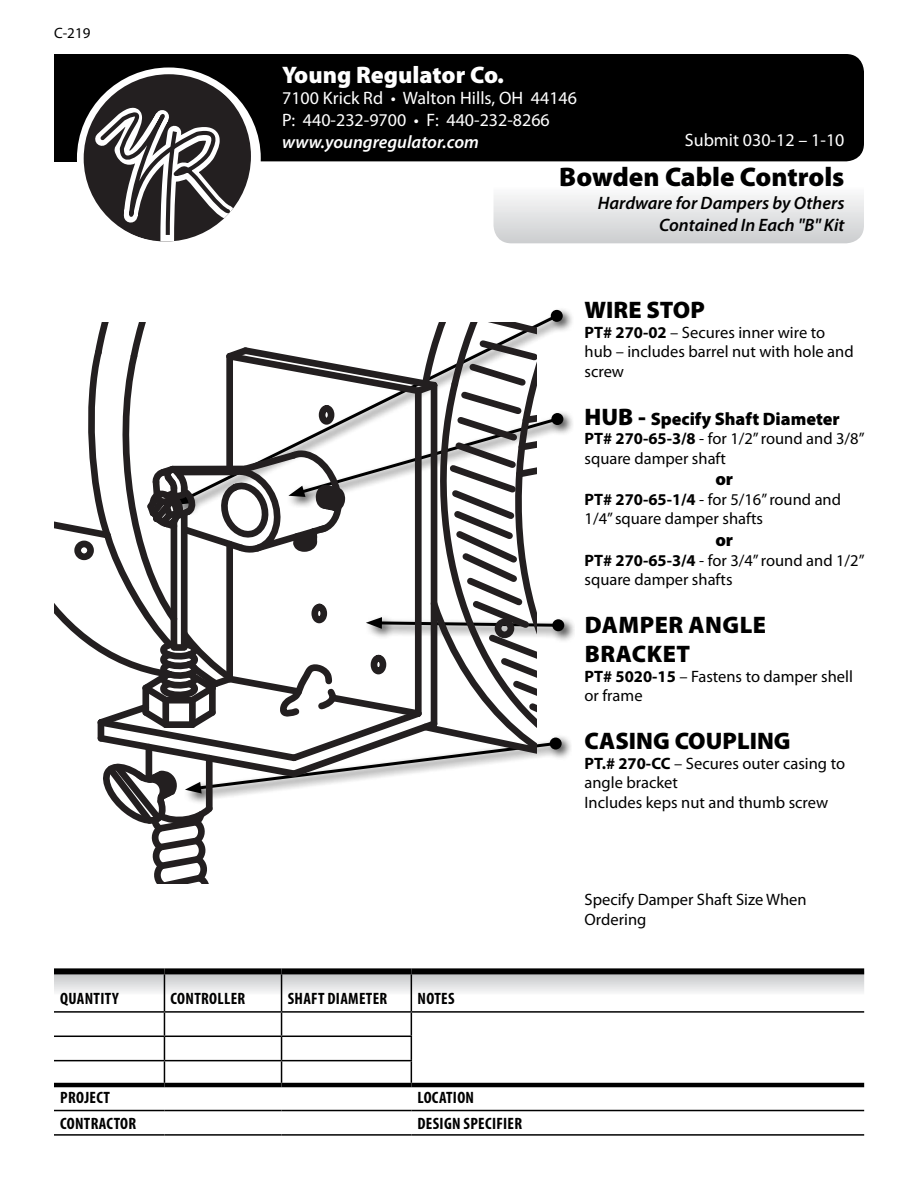
<style>
.page{position:relative;width:918px;height:1188px;background:#fff}
.page>*{position:absolute;margin:0;border:0;box-sizing:border-box;transform-origin:0 0}
.t1{font:900 27px "Myriad Pro";color:#000}
.t2{font:900 24px "Myriad Pro";color:#000}
.t3{font:900 24px "Myriad Pro";color:#fff}
.t4{font:18px/21.6px "Myriad Pro";color:#fff}
.t5{font:italic 600 18px/22.5px "Myriad Pro";color:#000;text-align:right}
.t6{font:900 18px "Myriad Pro";color:#000}
.t7{font:italic 600 18px "Myriad Pro";color:#fff}
.t8{font:16.5px/19.5px "Myriad Pro";color:#000}
.t9{font:700 condensed 16.5px "Myriad Pro";letter-spacing:.02em;color:#000}
.t10{font:15px "Myriad Pro";color:#000}
.s1{font-weight:700}
.s2{font-size:24px}
</style>
<div class="page">
<div style="left:54px;top:54px;width:43px;height:107px;background:#000"></div>
<svg style="left:494px;top:155px;width:370px;height:88px"></svg>
<div style="left:54px;top:54px;width:810px;height:107px;background:#000;border-radius:18px"></div>
<svg style="left:54px;top:974px;width:810px;height:109px"></svg>
<hr style="left:54px;top:1110px;width:110px;height:1px;background:#000">
<hr style="left:164px;top:1110px;width:118px;height:1px;background:#000">
<hr style="left:282px;top:1110px;width:129px;height:1px;background:#000">
<hr style="left:411px;top:1110px;width:453px;height:1px;background:#000">
<hr style="left:54px;top:1134px;width:110px;height:2px;background:#000">
<hr style="left:164px;top:1134px;width:118px;height:2px;background:#000">
<hr style="left:282px;top:1134px;width:129px;height:2px;background:#000">
<hr style="left:411px;top:1134px;width:453px;height:2px;background:#000">
<hr style="left:54px;top:1083px;width:110px;height:4px;background:#000">
<hr style="left:164px;top:1083px;width:118px;height:4px;background:#000">
<hr style="left:282px;top:1083px;width:129px;height:4px;background:#000">
<hr style="left:411px;top:1083px;width:453px;height:4px;background:#000">
<div style="left:54px;top:968px;width:110px;height:6px;background:#000"></div>
<div style="left:164px;top:968px;width:118px;height:6px;background:#000"></div>
<div style="left:282px;top:968px;width:129px;height:6px;background:#000"></div>
<div style="left:411px;top:968px;width:453px;height:6px;background:#000"></div>
<svg style="left:80px;top:71px;width:171px;height:170px"></svg>
<div style="left:77px;top:68px;width:184px;height:181px;border:7px solid #fff;border-radius:50%"></div>
<div style="left:551px;top:310px;width:12px;height:12px;background:#000;border-radius:50%"></div>
<div style="left:284px;top:409px;width:290px;height:99px;background:#000;opacity:.75"></div>
<div style="left:551px;top:413px;width:12px;height:12px;background:#000;border-radius:50%"></div>
<div style="left:362px;top:613px;width:213px;height:29px;background:#000;opacity:.75"></div>
<div style="left:552px;top:619px;width:12px;height:12px;background:#000;border-radius:50%"></div>
<div style="left:181px;top:734px;width:391px;height:71px;background:#000;opacity:.75"></div>
<svg style="left:54px;top:323px;width:507px;height:560px"></svg>
<p class="t10" style="left:54px;top:24px;width:38px">C-219</p>
<h2 class="t3" style="left:282px;top:59px;width:223px">Young Regulator Co.</h2>
<p class="t4" style="left:282px;top:87px;width:296px">7100 Krick Rd • Walton Hills, OH 44146<br>P: 440-232-9700 • F: 440-232-8266</p>
<p class="t7" style="left:282px;top:130px;width:198px">www.youngregulator.com</p>
<p class="t4" style="left:685px;top:129px;width:161px">Submit 030-12 – 1-10</p>
<h1 class="t1" style="left:559px;top:159px;width:287px">Bowden Cable Controls</h1>
<p class="t5" style="left:598px;top:191px;width:248px">Hardware for Dampers by Others<br>Contained In Each "B" Kit</p>
<h2 class="t2" style="left:585px;top:294px;width:122px">WIRE STOP</h2>
<p class="t8" style="left:585px;top:322px;width:271px"><span class="s1">PT# 270-02</span> – Secures inner wire to hub – includes barrel nut with hole and screw</p>
<p class="t6" style="left:585px;top:407px;width:257px"><span class="s2">HUB -</span> Specify Shaft Diameter</p>
<p class="t8" style="left:585px;top:429px;width:282px"><span class="s1">PT# 270-65-3/8</span> - for 1/2” round and 3/8” square damper shaft</p>
<p class="t6" style="left:715px;top:467px;width:19px">or</p>
<p class="t8" style="left:585px;top:489px;width:258px"><span class="s1">PT# 270-65-1/4</span> - for 5/16” round and<br>1/4” square damper shafts</p>
<p class="t6" style="left:715px;top:528px;width:19px">or</p>
<p class="t8" style="left:585px;top:550px;width:282px"><span class="s1">PT# 270-65-3/4</span> - for 3/4” round and 1/2” square damper shafts</p>
<h2 class="t2" style="left:585px;top:609px;width:70px">Damper</h2>
<h2 class="t2" style="left:689px;top:609px;width:77px">Angle</h2>
<h2 class="t2" style="left:585px;top:638px;width:92px">Bracket</h2>
<p class="t8" style="left:585px;top:666px;width:270px"><span class="s1">PT# 5020-15</span> – Fastens to damper shell or frame</p>
<h2 class="t2" style="left:585px;top:725px;width:189px">CASING COUPLING</h2>
<p class="t8" style="left:585px;top:753px;width:262px"><span class="s1">PT.# 270-CC</span> – Secures outer casing to angle bracket<br>Includes keps nut and thumb screw</p>
<p class="t8" style="left:585px;top:890px;width:224px">Specify Damper Shaft Size When<br>Ordering</p>
<p class="t9" style="left:60px;top:988px;width:60px">QUANTITY</p>
<p class="t9" style="left:171px;top:988px;width:76px">CONTROLLER</p>
<p class="t9" style="left:288px;top:988px;width:101px">SHAFT DIAMETER</p>
<p class="t9" style="left:418px;top:988px;width:38px">NOTES</p>
<p class="t9" style="left:60px;top:1088px;width:51px">PROJECT</p>
<p class="t9" style="left:418px;top:1088px;width:58px">LOCATION</p>
<p class="t9" style="left:60px;top:1113px;width:78px">CONTRACTOR</p>
<p class="t9" style="left:418px;top:1113px;width:106px">DESIGN SPECIFIER</p>
</div>
